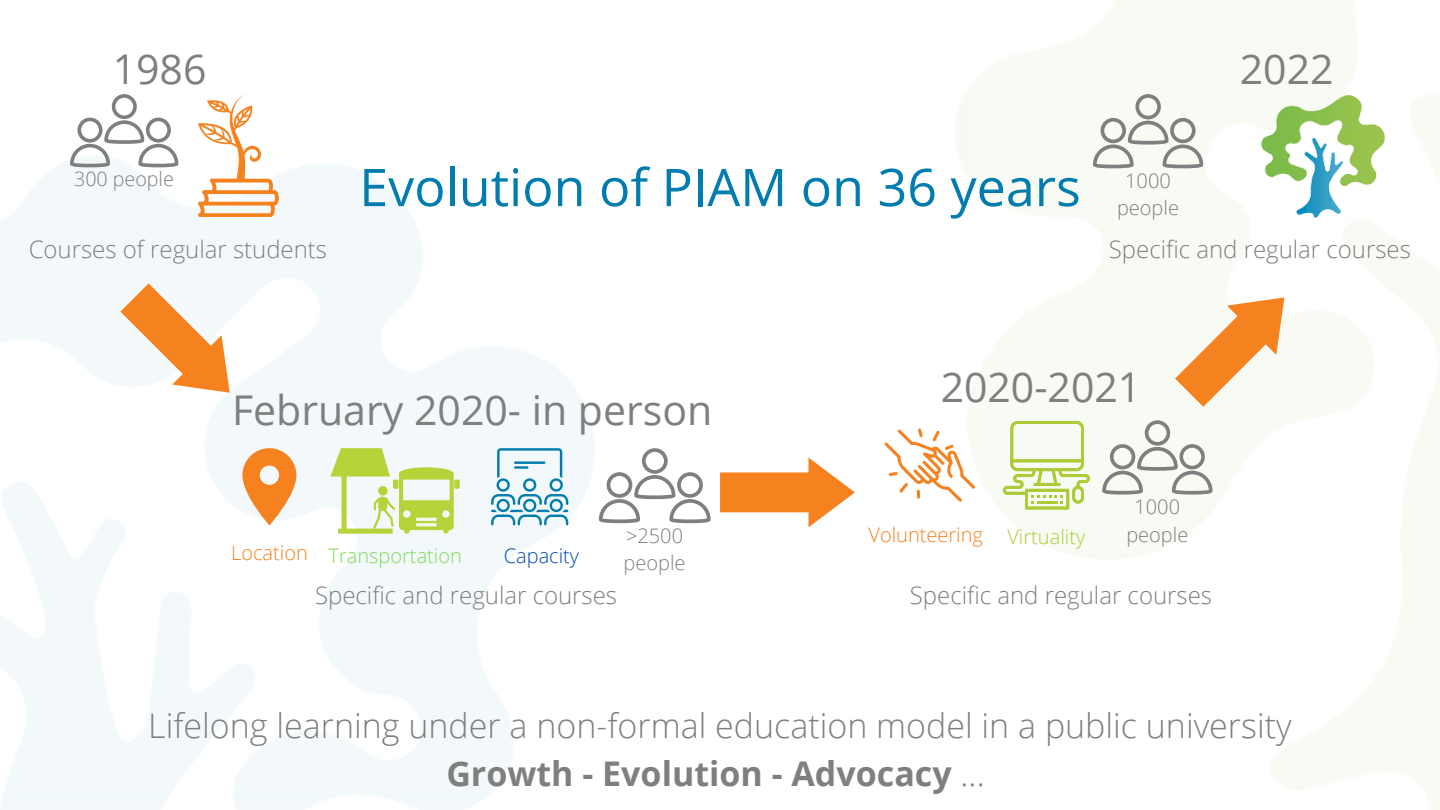
<style>
.page{position:relative;width:1440px;height:810px;background:#fff}
.page>*{position:absolute;margin:0;border:0;box-sizing:border-box;transform-origin:0 0}
.t1{font:52px "Open Sans";color:#007caf}
.t2{font:41px "Open Sans";color:#7f7f7f}
.t3{font:300 34px "Open Sans";color:#7f7f7f}
.t4{font:700 34px "Open Sans";color:#7f7f7f}
.t5{font:300 24px "Open Sans";color:#7f7f7f}
.t6{font:300 20px/27.8px "Open Sans";color:#7f7f7f}
.t7{font:300 20px "Open Sans";color:#f5821f}
.t8{font:300 20px "Open Sans";color:#7ed957}
.t9{font:300 20px "Open Sans";color:#aeca36}
.t10{font:300 20px "Open Sans";color:#004aad}
.t11{font:300 19.7px "Open Sans";color:#7f7f7f}
.s1{font-weight:300}
</style>
<div class="page">
<svg style="left:242px;top:448px;width:54px;height:77px"></svg>
<svg style="left:491px;top:448px;width:77px;height:77px"></svg>
<svg style="left:330px;top:448px;width:130px;height:86px"></svg>
<svg style="left:599px;top:448px;width:112px;height:75px"></svg>
<svg style="left:70px;top:94px;width:108px;height:73px"></svg>
<svg style="left:198px;top:94px;width:81px;height:123px"></svg>
<svg style="left:1003px;top:421px;width:87px;height:89px"></svg>
<svg style="left:885px;top:428px;width:90px;height:74px"></svg>
<svg style="left:1093px;top:94px;width:110px;height:74px"></svg>
<img style="left:1233px;top:93px;width:177px;height:130px">
<svg style="left:110px;top:273px;width:144px;height:144px"></svg>
<svg style="left:720px;top:458px;width:135px;height:69px"></svg>
<svg style="left:1102px;top:273px;width:207px;height:222px"></svg>
<p class="t2" style="left:113px;top:40px;width:95px">1986</p>
<p class="t11" style="left:74px;top:165px;width:101px">300 people</p>
<p class="t5" style="left:29px;top:233px;width:300px">Courses of regular students</p>
<p class="t2" style="left:1240px;top:40px;width:95px">2022</p>
<p class="t1" style="left:359px;top:151px;width:723px">Evolution of PIAM on 36 years</p>
<p class="t6" style="left:1117px;top:166px;width:63px;text-align:center">1000 people</p>
<p class="t5" style="left:1109px;top:233px;width:304px">Specific and regular courses</p>
<p class="t2" style="left:232px;top:381px;width:482px">February 2020- in person</p>
<p class="t7" style="left:231px;top:539px;width:78px">Location</p>
<p class="t10" style="left:504px;top:542px;width:77px">Capacity</p>
<p class="t8" style="left:329px;top:542px;width:135px">Transportation</p>
<p class="t5" style="left:315px;top:579px;width:304px">Specific and regular courses</p>
<p class="t6" style="left:624px;top:521px;width:63px">&gt;2500 people</p>
<p class="t2" style="left:941px;top:359px;width:202px">2020-2021</p>
<p class="t6" style="left:1135px;top:492px;width:47px">1000</p>
<p class="t7" style="left:868px;top:521px;width:116px">Volunteering</p>
<p class="t9" style="left:1007px;top:523px;width:79px">Virtuality</p>
<p class="t6" style="left:1126px;top:520px;width:63px">people</p>
<p class="t5" style="left:910px;top:579px;width:304px">Specific and regular courses</p>
<p class="t3" style="left:148px;top:702px;width:1145px">Lifelong learning under a non-formal education model in a public university</p>
<p class="t4" style="left:446px;top:749px;width:540px">Growth - Evolution - Advocacy <span class="s1">...</span></p>
</div>
